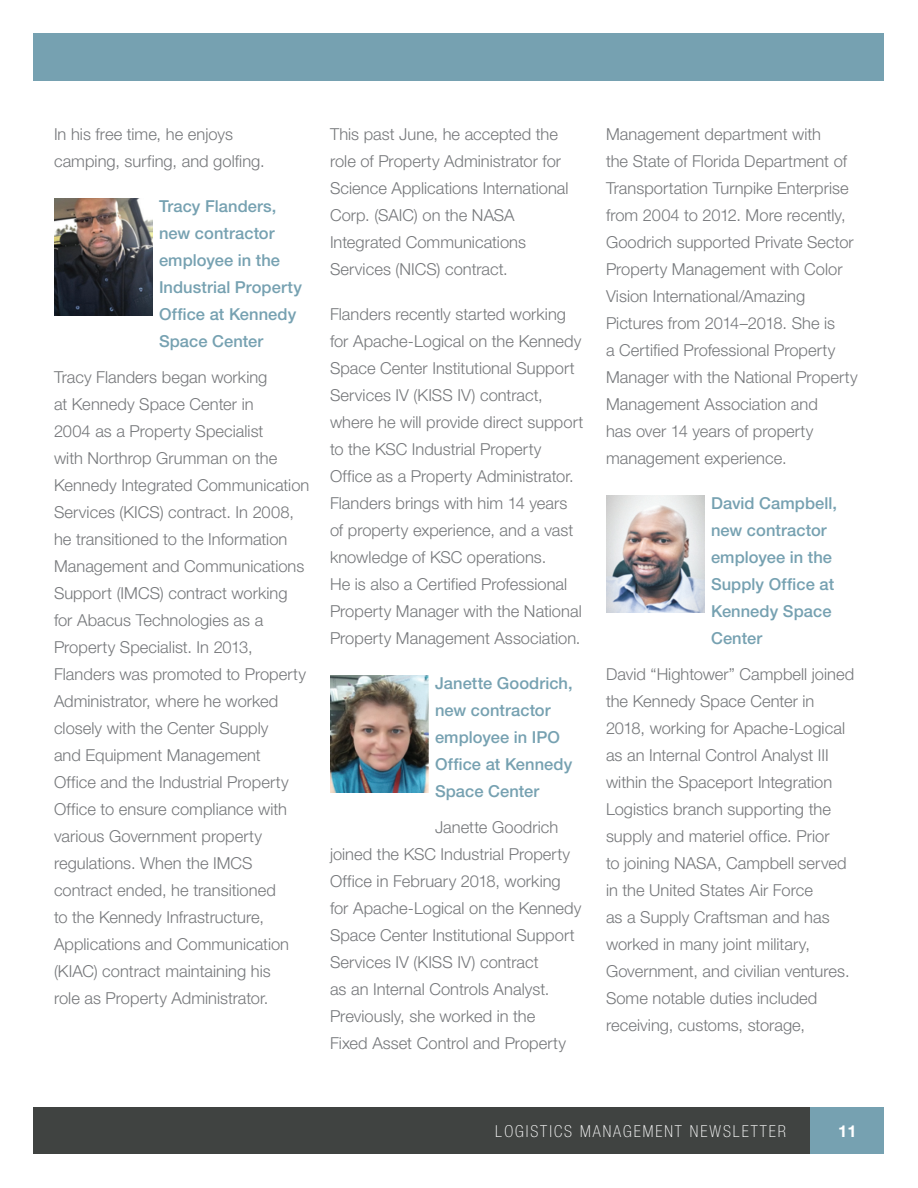
<style>
.page{position:relative;width:918px;height:1188px;background:#fff}
.page>*{position:absolute;margin:0;border:0;box-sizing:border-box;transform-origin:0 0}
.BODY_TEXT{font:300 16.5px/27px "Helvetica Neue LT Std";color:#76787b}
.H2_2{font:500 16.5px/27px "Helvetica Neue LT Std";letter-spacing:.005em;color:#76a1b1}
.H2_2_WITH_PORTRAIT{font:500 16.5px/27px "Helvetica Neue LT Std";letter-spacing:.005em;color:#76a1b1}
.t1{font:100 condensed 16.5px "Helvetica Neue LT Std";letter-spacing:.12em;color:#fff}
.t2{font:700 16.5px "Helvetica Neue LT Std";color:#fff}
</style>
<div class="page">
<div style="left:34px;top:1108px;width:850px;height:46px;background:#404341"></div>
<div style="left:811px;top:1108px;width:73px;height:46px;background:#76a1b1"></div>
<div style="left:34px;top:34px;width:850px;height:47px;background:#76a1b1"></div>
<img style="left:54px;top:199px;width:98px;height:117px">
<img style="left:330px;top:676px;width:98px;height:117px">
<img style="left:606px;top:496px;width:98px;height:117px">
<p class="BODY_TEXT" style="left:54px;top:120px;width:212px">In his free time, he enjoys camping, surfing, and golfing.</p>
<h2 class="H2_2" style="left:159px;top:192px;width:144px">Tracy Flanders, new contractor employee in the<br>Industrial Property<br>Office at Kennedy<br>Space Center</h2>
<p class="BODY_TEXT" style="left:54px;top:363px;width:257px">Tracy Flanders began working<br>at Kennedy Space Center in<br>2004 as a Property Specialist<br>with Northrop Grumman on the<br>Kennedy Integrated Communication<br>Services (KICS) contract. In 2008, he transitioned to the Information<br>Management and Communications<br>Support (IMCS) contract working for Abacus Technologies as a<br>Property Specialist. In 2013,<br>Flanders was promoted to Property<br>Administrator, where he worked closely with the Center Supply<br>and Equipment Management<br>Office and the Industrial Property<br>Office to ensure compliance with various Government property regulations. When the IMCS contract ended, he transitioned<br>to the Kennedy Infrastructure,<br>Applications and Communication (KIAC) contract maintaining his<br>role as Property Administrator.</p>
<p class="BODY_TEXT" style="left:330px;top:120px;width:240px">This past June, he accepted the role of Property Administrator for<br>Science Applications International<br>Corp. (SAIC) on the NASA<br>Integrated Communications<br>Services (NICS) contract.</p>
<p class="BODY_TEXT" style="left:330px;top:300px;width:255px">Flanders recently started working for Apache-Logical on the Kennedy Space Center Institutional Support Services IV (KISS IV) contract, where he will provide direct support to the KSC Industrial Property Office as a Property Administrator.<br>Flanders brings with him 14 years of property experience, and a vast knowledge of KSC operations.<br>He is also a Certified Professional Property Manager with the National Property Management Association.</p>
<h2 class="H2_2" style="left:435px;top:669px;width:139px">Janette Goodrich, new contractor employee in IPO<br>Office at Kennedy<br>Space Center</h2>
<p class="BODY_TEXT" style="left:330px;top:813px;width:253px;text-indent:105px">Janette Goodrich joined the KSC Industrial Property<br>Office in February 2018, working for Apache-Logical on the Kennedy<br>Space Center Institutional Support<br>Services IV (KISS IV) contract<br>as an Internal Controls Analyst.<br>Previously, she worked in the<br>Fixed Asset Control and Property</p>
<p class="BODY_TEXT" style="left:606px;top:120px;width:253px">Management department with<br>the State of Florida Department of<br>Transportation Turnpike Enterprise from 2004 to 2012. More recently,<br>Goodrich supported Private Sector<br>Property Management with Color<br>Vision International/Amazing<br>Pictures from 2014–2018. She is<br>a Certified Professional Property<br>Manager with the National Property<br>Management Association and<br>has over 14 years of property management experience.</p>
<p class="H2_2_WITH_PORTRAIT" style="left:711px;top:489px;width:127px">David Campbell, new contractor employee in the<br>Supply Office at<br>Kennedy Space<br>Center</p>
<p class="BODY_TEXT" style="left:606px;top:660px;width:250px">David “Hightower” Campbell joined the Kennedy Space Center in<br>2018, working for Apache-Logical as an Internal Control Analyst III within the Spaceport Integration<br>Logistics branch supporting the supply and materiel office. Prior<br>to joining NASA, Campbell served in the United States Air Force<br>as a Supply Craftsman and has worked in many joint military,<br>Government, and civilian ventures.<br>Some notable duties included receiving, customs, storage,</p>
<p class="t1" style="left:495px;top:1122px;width:292px">LOGISTICS MANAGEMENT NEWSL ETTER</p>
<p class="t2" style="left:838px;top:1121px;width:20px">11</p>
</div>
